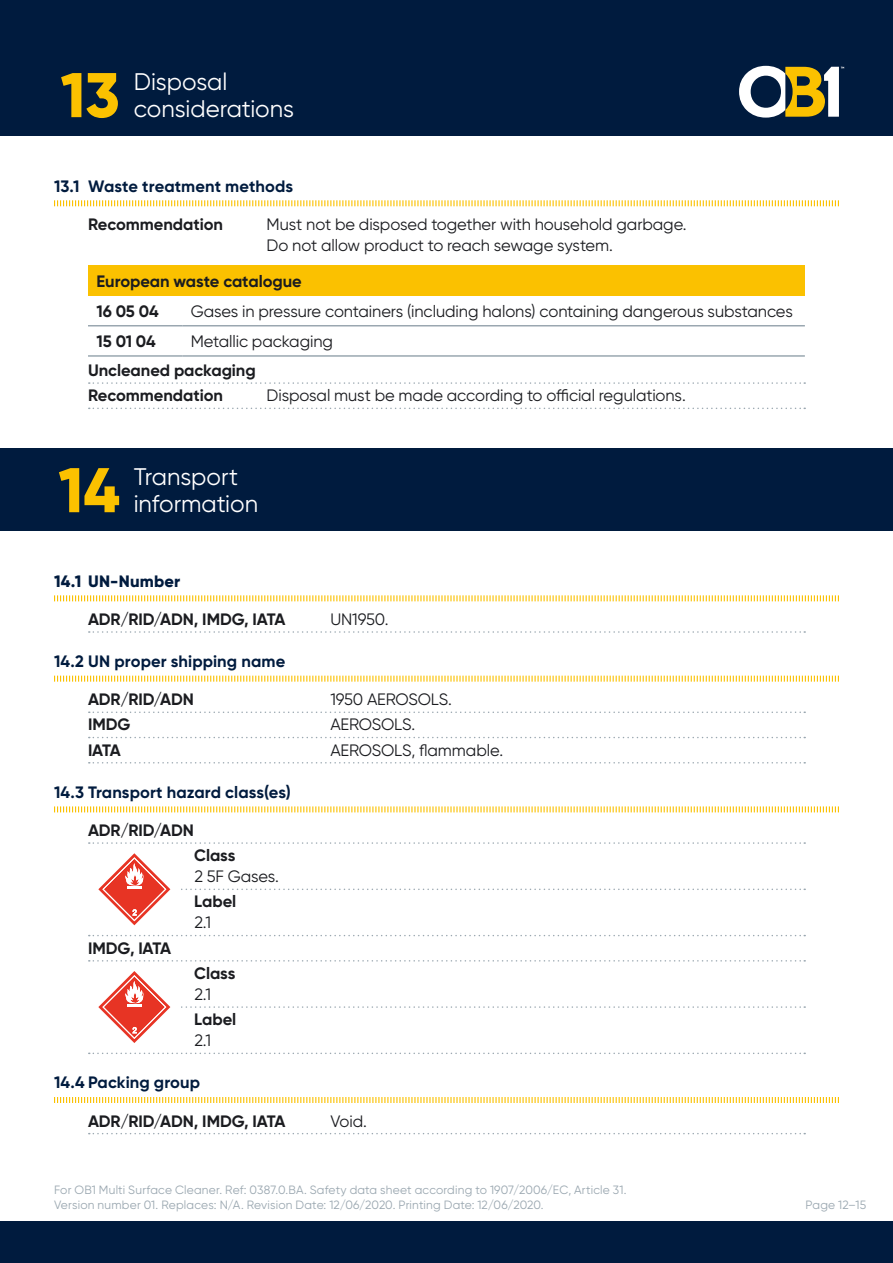
<style>
.page{position:relative;width:893px;height:1263px;background:#fff}
.page>*{position:absolute;margin:0;border:0;box-sizing:border-box;transform-origin:0 0}
.Section_Number{font:800 63px "Gilroy";color:#fbc100}
.Main_Section{font:24px/27px "Gilroy";color:#fff}
.Subset{font:16.5px/21px "Gilroy";letter-spacing:-.005em;color:#1b1c20}
.Subset-2{font:700 16.5px/21px "Gilroy";letter-spacing:-.005em;color:#1b1c20}
.Section{font:700 16.5px "Gilroy";letter-spacing:.005em;color:#001b3e}
.Table{font:16.5px "Gilroy";letter-spacing:-.005em;color:#1b1c20}
.Table-2{font:700 16.5px "Gilroy";letter-spacing:-.005em;color:#1b1c20}
.Section-2{font:800 16.5px "Gilroy";letter-spacing:.005em;color:#001b3e}
.t1{font:12px/15px "Gilroy";letter-spacing:.015em;color:#9aa7b0}
.s1{font-weight:700}
.s2{font-weight:400}
</style>
<div class="page">
<div style="left:0;top:0;width:893px;height:136px;background:#001b3e"></div>
<svg style="left:739px;top:66px;width:105px;height:52px"></svg>
<div style="left:0;top:1222px;width:893px;height:41px;background:#001b3e"></div>
<svg style="left:54px;top:200px;width:785px;height:7px"></svg>
<svg style="left:89px;top:382px;width:716px;height:2px"></svg>
<svg style="left:89px;top:408px;width:716px;height:1px"></svg>
<div style="left:88px;top:265px;width:717px;height:31px;background:#fbc100"></div>
<hr style="left:88px;top:325px;width:94px;height:1px;background:#9aa7b0">
<hr style="left:182px;top:325px;width:623px;height:1px;background:#9aa7b0">
<hr style="left:88px;top:355px;width:94px;height:2px;background:#9aa7b0">
<hr style="left:182px;top:355px;width:623px;height:2px;background:#9aa7b0">
<svg style="left:54px;top:595px;width:785px;height:7px"></svg>
<svg style="left:89px;top:631px;width:716px;height:2px"></svg>
<svg style="left:54px;top:675px;width:785px;height:7px"></svg>
<svg style="left:89px;top:711px;width:716px;height:2px"></svg>
<svg style="left:89px;top:737px;width:716px;height:1px"></svg>
<svg style="left:89px;top:762px;width:716px;height:1px"></svg>
<svg style="left:54px;top:806px;width:785px;height:7px"></svg>
<svg style="left:89px;top:842px;width:716px;height:2px"></svg>
<svg style="left:89px;top:935px;width:716px;height:1px"></svg>
<svg style="left:89px;top:960px;width:716px;height:1px"></svg>
<svg style="left:89px;top:1052px;width:716px;height:2px"></svg>
<svg style="left:54px;top:1097px;width:785px;height:6px"></svg>
<svg style="left:89px;top:1133px;width:716px;height:1px"></svg>
<svg style="left:98px;top:853px;width:707px;height:72px"></svg>
<svg style="left:98px;top:971px;width:707px;height:72px"></svg>
<div style="left:0;top:448px;width:893px;height:83px;background:#001b3e"></div>
<p class="Section_Number" style="left:60px;top:55px;width:61px">13</p>
<p class="Main_Section" style="left:134px;top:68px;width:162px">Disposal considerations</p>
<p class="Section" style="left:54px;top:176px;width:241px">13.1 Waste treatment methods</p>
<p class="Subset-2" style="left:88px;top:213px;width:136px">Recommendation</p>
<p class="Subset" style="left:267px;top:213px;width:422px">Must not be disposed together with household garbage.<br>Do not allow product to reach sewage system.</p>
<p class="Table-2" style="left:97px;top:271px;width:207px">European waste catalogue</p>
<p class="Table-2" style="left:97px;top:301px;width:64px">16 05 04</p>
<p class="Table" style="left:191px;top:301px;width:604px">Gases in pressure containers (including halons) containing dangerous substances</p>
<p class="Table-2" style="left:97px;top:331px;width:61px">15 01 04</p>
<p class="Table" style="left:191px;top:332px;width:144px">Metallic packaging</p>
<p class="Subset-2" style="left:88px;top:360px;width:169px">Uncleaned packaging</p>
<p class="Subset-2" style="left:88px;top:385px;width:136px">Recommendation</p>
<p class="Subset" style="left:267px;top:385px;width:421px">Disposal must be made according to official regulations.</p>
<p class="Section_Number" style="left:58px;top:450px;width:63px">14</p>
<p class="Main_Section" style="left:134px;top:463px;width:106px">Transport</p>
<p class="Main_Section" style="left:134px;top:490px;width:126px">information</p>
<p class="Section-2" style="left:54px;top:571px;width:128px">14.1 UN-Number</p>
<p class="Subset-2" style="left:88px;top:608px;width:199px">ADR/RID/ADN, IMDG, IATA</p>
<p class="Subset" style="left:330px;top:608px;width:60px">UN1950.</p>
<p class="Section" style="left:54px;top:651px;width:233px">14.2 UN proper shipping name</p>
<p class="Subset-2" style="left:88px;top:689px;width:107px">ADR/RID/ADN</p>
<p class="Subset" style="left:330px;top:689px;width:123px">1950 AEROSOLS.</p>
<p class="Subset-2" style="left:88px;top:714px;width:44px">IMDG</p>
<p class="Subset" style="left:330px;top:714px;width:86px">AEROSOLS.</p>
<p class="Subset-2" style="left:88px;top:739px;width:34px">IATA</p>
<p class="Subset" style="left:330px;top:739px;width:174px">AEROSOLS, flammable.</p>
<p class="Section" style="left:54px;top:782px;width:238px">14.3 Transport hazard class(es)</p>
<p class="Subset-2" style="left:88px;top:819px;width:107px">ADR/RID/ADN</p>
<p class="Subset" style="left:194px;top:845px;width:86px"><span class="s1">Class<br></span>2 5F Gases.</p>
<p class="Subset-2" style="left:194px;top:891px;width:43px">Label<br><span class="s2">2.1</span></p>
<p class="Subset-2" style="left:88px;top:937px;width:85px">IMDG, IATA</p>
<p class="Subset-2" style="left:194px;top:962px;width:43px">Class<br><span class="s2">2.1</span></p>
<p class="Subset-2" style="left:194px;top:1009px;width:43px">Label<br><span class="s2">2.1</span></p>
<p class="Section" style="left:54px;top:1072px;width:148px">14.4 Packing group</p>
<p class="Subset-2" style="left:88px;top:1110px;width:199px">ADR/RID/ADN, IMDG, IATA</p>
<p class="Subset" style="left:330px;top:1110px;width:38px">Void.</p>
<p class="t1" style="left:54px;top:1182px;width:574px">For OB1 Multi Surface Cleaner. Ref: 0387.0.BA. Safety data sheet according to 1907/2006/EC, Article 31.<br>Version number 01. Replaces: N/A. Revision Date: 12/06/2020. Printing Date: 12/06/2020.</p>
<p class="t1" style="left:805px;top:1197px;width:62px">Page 12–15</p>
</div>
